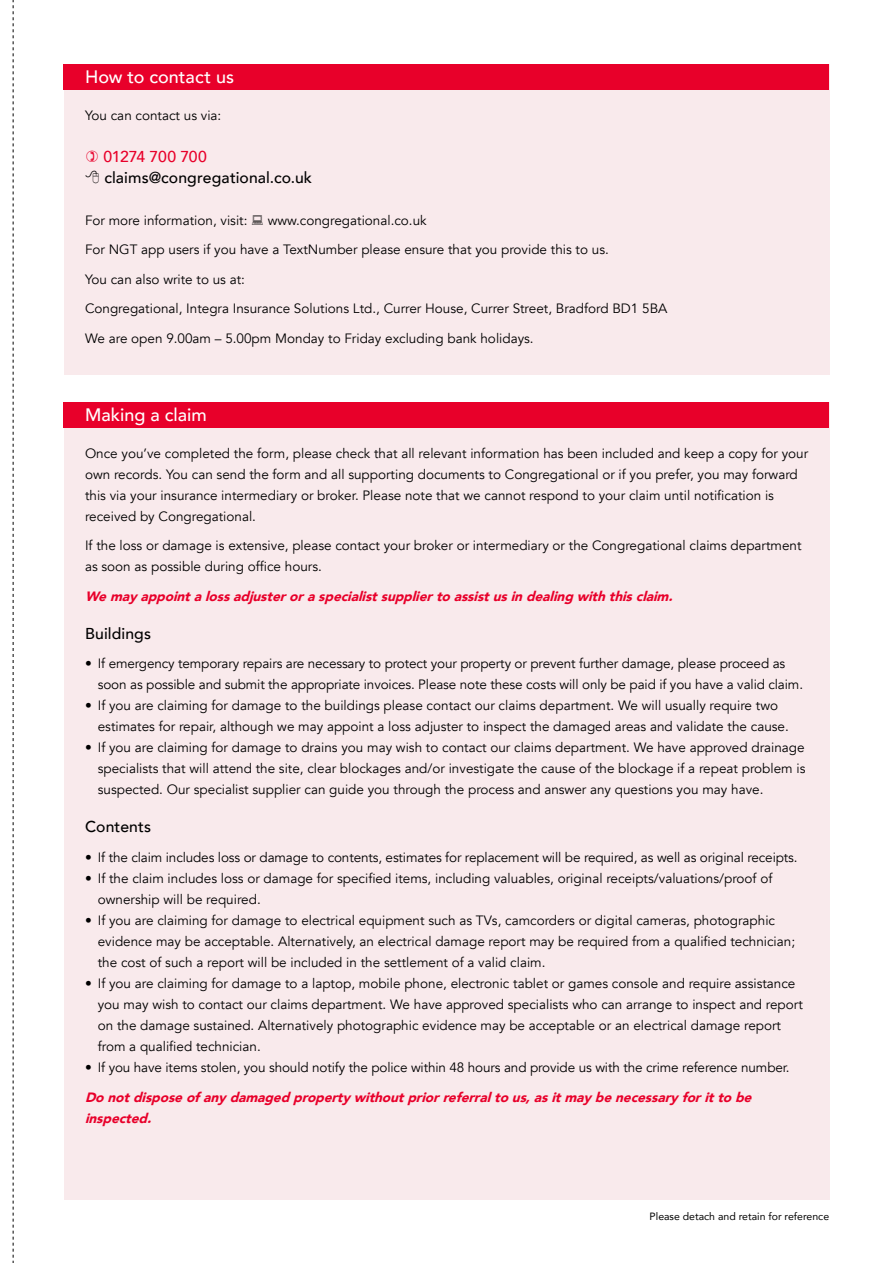
<style>
.page{position:relative;width:893px;height:1263px;background:#fff}
.page>*{position:absolute;margin:0;border:0;box-sizing:border-box;transform-origin:0 0}
.t1{font:500 18px "Avenir";color:#fff}
.t2{font:500 15.75px "Avenir";letter-spacing:.01em;color:#000}
.t3{font:500 15.75px "Avenir";letter-spacing:-.02em;color:#e8002a}
.t4{font:13.5px/21px "Avenir";color:#000}
.t5{font:italic 900 13.5px/21px "Avenir";color:#e8002a}
.t6{font:10.5px "Avenir";color:#000}
</style>
<div class="page">
<div style="left:64px;top:64px;width:765px;height:310px;background:#f9eaec"></div>
<div style="left:64px;top:64px;width:765px;height:25px;background:#e8002a"></div>
<div style="left:64px;top:402px;width:765px;height:797px;background:#f9eaec"></div>
<div style="left:64px;top:402px;width:765px;height:25px;background:#e8002a"></div>
<svg style="left:13px;top:0;width:1px;height:1263px"></svg>
<h1 class="t1" style="left:85px;top:61px;width:151px">How to contact us</h1>
<p class="t4" style="left:85px;top:105px;width:138px">You can contact us via:</p>
<p class="t3" style="left:103px;top:143px;width:105px">01274 700 700</p>
<p class="t2" style="left:104px;top:164px;width:209px">claims@congregational.co.uk</p>
<p class="t4" style="left:85px;top:210px;width:164px">For more information, visit:</p>
<p class="t4" style="left:85px;top:206px;width:584px;line-height:29.5px;text-indent:183px">www.congregational.co.uk<br>For NGT app users if you have a TextNumber please ensure that you provide this to us.<br>You can also write to us at:<br>Congregational, Integra Insurance Solutions Ltd., Currer House, Currer Street, Bradford BD1 5BA We are open 9.00am – 5.00pm Monday to Friday excluding bank holidays.</p>
<h1 class="t1" style="left:85px;top:399px;width:123px">Making a claim</h1>
<p class="t4" style="left:85px;top:443px;width:725px">Once you’ve completed the form, please check that all relevant information has been included and keep a copy for your own records. You can send the form and all supporting documents to Congregational or if you prefer, you may forward this via your insurance intermediary or broker. Please note that we cannot respond to your claim until notification is received by Congregational.</p>
<p class="t4" style="left:85px;top:535px;width:718px">If the loss or damage is extensive, please contact your broker or intermediary or the Congregational claims department as soon as possible during office hours.</p>
<p class="t5" style="left:85px;top:585px;width:595px">Wemayappointalossadjusteroraspecialistsuppliertoassistusindealingwiththisclaim.</p>
<p class="t2" style="left:85px;top:620px;width:68px">Buildings</p>
<p class="t4" style="left:98px;top:653px;width:707px;text-indent:-13px">• If emergency temporary repairs are necessary to protect your property or prevent further damage, please proceed as soon as possible and submit the appropriate invoices. Please note these costs will only be paid if you have a valid claim.</p>
<p class="t4" style="left:98px;top:695px;width:692px;text-indent:-13px">• If you are claiming for damage to the buildings please contact our claims department. We will usually require two estimates for repair, although we may appoint a loss adjuster to inspect the damaged areas and validate the cause.</p>
<p class="t4" style="left:98px;top:737px;width:709px;text-align:justify;text-indent:-13px">• If you are claiming for damage to drains you may wish to contact our claims department. We have approved drainage specialists that will attend the site, clear blockages and/or investigate the cause of the blockage if a repeat problem is suspected. Our specialist supplier can guide you through the process and answer any questions you may have.</p>
<p class="t2" style="left:85px;top:813px;width:68px">Contents</p>
<p class="t4" style="left:85px;top:847px;width:714px">• If the claim includes loss or damage to contents, estimates for replacement will be required, as well as original receipts.</p>
<p class="t4" style="left:98px;top:868px;width:676px;text-indent:-13px">• If the claim includes loss or damage for specified items, including valuables, original receipts/valuations/proof of ownership will be required.</p>
<p class="t4" style="left:98px;top:910px;width:699px;text-indent:-13px">• If you are claiming for damage to electrical equipment such as TVs, camcorders or digital cameras, photographic evidence may be acceptable. Alternatively, an electrical damage report may be required from a qualified technician; the cost of such a report will be included in the settlement of a valid claim.</p>
<p class="t4" style="left:98px;top:973px;width:707px;text-indent:-13px">• If you are claiming for damage to a laptop, mobile phone, electronic tablet or games console and require assistance you may wish to contact our claims department. We have approved specialists who can arrange to inspect and report on the damage sustained. Alternatively photographic evidence may be acceptable or an electrical damage report from a qualified technician.</p>
<p class="t4" style="left:85px;top:1057px;width:706px">• If you have items stolen, you should notify the police within 48 hours and provide us with the crime reference number.</p>
<p class="t5" style="left:85px;top:1086px;width:674px">Donotdisposeofanydamagedpropertywithoutpriorreferraltous,asitmaybenecessaryforittobe inspected.</p>
<p class="t6" style="left:650px;top:1208px;width:181px">Please detach and retain for reference</p>
</div>
